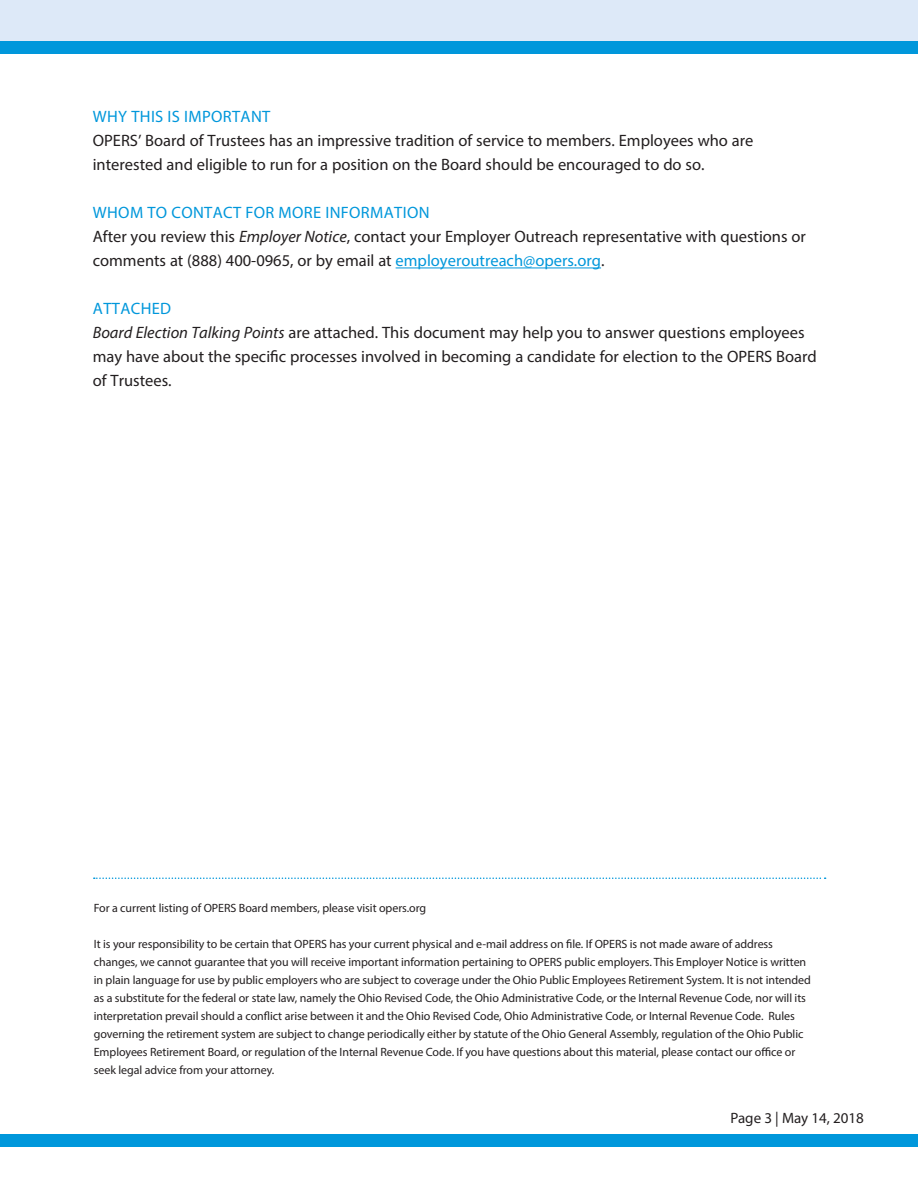
<style>
.page{position:relative;width:918px;height:1188px;background:#fff}
.page>*{position:absolute;margin:0;border:0;box-sizing:border-box;transform-origin:0 0}
.t1{font:16.5px/24px "Myriad Pro";color:#221e1f}
.t2{font:16.5px "Myriad Pro";letter-spacing:.02em;color:#0097db}
.t3{font:15px "Myriad Pro";color:#231f20}
.t4{font:12px/18px "Myriad Pro";letter-spacing:-.005em;color:#231f20}
.s1{font-style:italic}
.s2{color:#0097db}
</style>
<div class="page">
<div style="left:0;top:0;width:918px;height:41px;background:#dde9f8"></div>
<div style="left:0;top:41px;width:918px;height:13px;background:#0097db"></div>
<div style="left:0;top:1134px;width:918px;height:13px;background:#0097db"></div>
<svg style="left:94px;top:878px;width:732px;height:1px"></svg>
<hr style="left:396px;top:268px;width:205px;height:1px;background:#0097db">
<p class="t2" style="left:93px;top:107px;width:179px">WHY THIS IS IMPORTANT</p>
<p class="t1" style="left:93px;top:129px;width:662px">OPERS’ Board of Trustees has an impressive tradition of service to members. Employees who are interested and eligible to run for a position on the Board should be encouraged to do so.</p>
<p class="t2" style="left:93px;top:203px;width:338px">WHOM TO CONTACT FOR MORE INFORMATION</p>
<p class="t1" style="left:93px;top:225px;width:715px">After you review this <span class="s1">Employer Notice</span>, contact your Employer Outreach representative with questions or comments at (888) 400-0965, or by email at <span class="s2">employeroutreach@opers.org</span>.</p>
<p class="t2" style="left:93px;top:299px;width:80px">ATTACHED</p>
<p class="t1" style="left:93px;top:321px;width:726px"><span class="s1">Board Election Talking Points</span> are attached. This document may help you to answer questions employees may have about the specific processes involved in becoming a candidate for election to the OPERS Board of Trustees.</p>
<p class="t4" style="left:94px;top:899px;width:334px">For a current listing of OPERS Board members, please visit opers.org</p>
<p class="t4" style="left:94px;top:935px;width:719px">It is your responsibility to be certain that OPERS has your current physical and e-mail address on file. If OPERS is not made aware of address changes, we cannot guarantee that you will receive important information pertaining to OPERS public employers. This Employer Notice is written in plain language for use by public employers who are subject to coverage under the Ohio Public Employees Retirement System. It is not intended as a substitute for the federal or state law, namely the Ohio Revised Code, the Ohio Administrative Code, or the Internal Revenue Code, nor will its interpretation prevail should a conflict arise between it and the Ohio Revised Code, Ohio Administrative Code, or Internal Revenue Code. Rules governing the retirement system are subject to change periodically either by statute of the Ohio General Assembly, regulation of the Ohio Public Employees Retirement Board, or regulation of the Internal Revenue Code. If you have questions about this material, please contact our office or seek legal advice from your attorney.</p>
<p class="t3" style="left:731px;top:1108px;width:135px">Page 3 | May 14, 2018</p>
</div>
